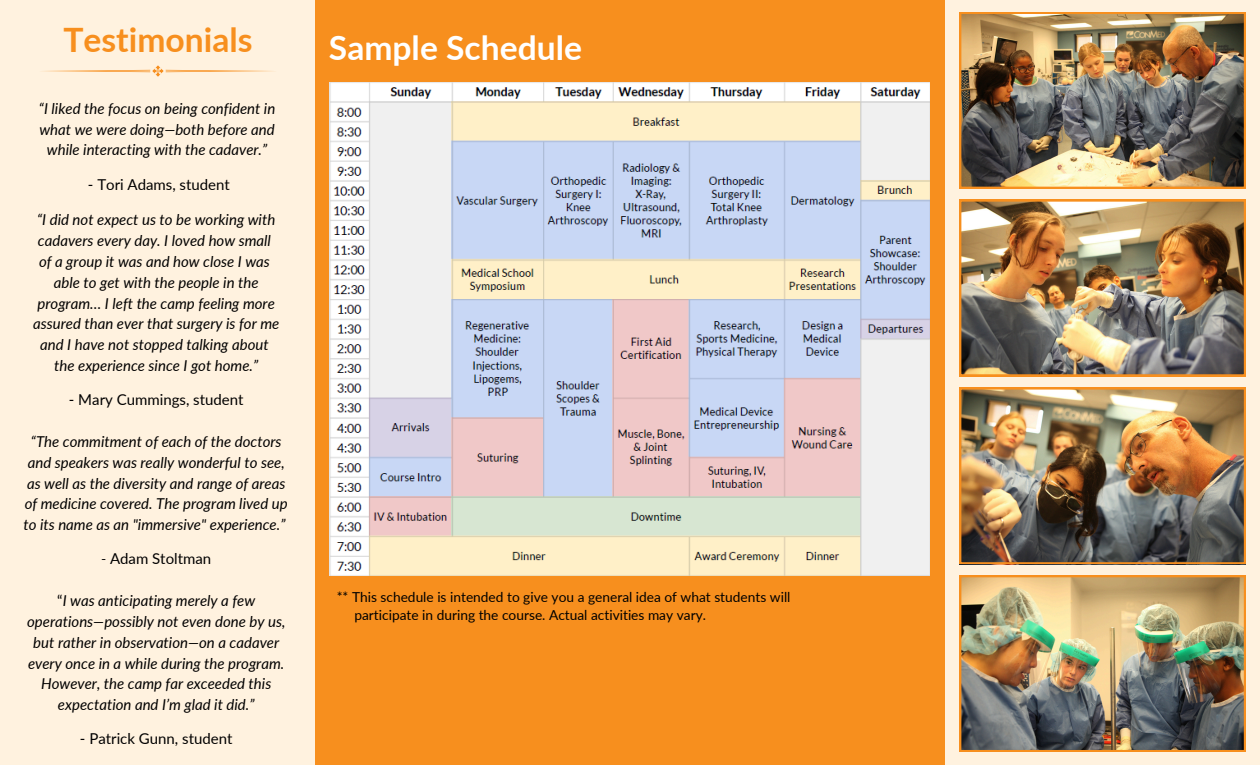
<style>
.page{position:relative;width:1260px;height:765px;background:#fff}
.page>*{position:absolute;margin:0;border:0;box-sizing:border-box;transform-origin:0 0}
.t1{font:700 33.62px "Lato";color:#fff}
.t2{font:700 33.62px "Lato";color:#f78f1e}
.t3{font:italic 15px/20.9px "Lato";color:#000;text-align:center}
.t4{font:15px "Lato";color:#000}
.t5{font:13.75px "Lato";color:#000}
.s1{font-style:italic}
.s2{font-style:normal}
</style>
<div class="page">
<div style="left:0;top:0;width:315px;height:765px;background:#fff2df"></div>
<div style="left:945px;top:0;width:315px;height:765px;background:#fff2df"></div>
<div style="left:315px;top:0;width:630px;height:765px;background:#f78f1e"></div>
<svg style="left:42px;top:66px;width:232px;height:10px"></svg>
<img style="left:960px;top:575px;width:285px;height:177px">
<img style="left:960px;top:388px;width:285px;height:176px">
<img style="left:960px;top:200px;width:285px;height:176px">
<img style="left:960px;top:12px;width:285px;height:176px">
<img style="left:330px;top:82px;width:600px;height:494px">
<p class="t2" style="left:63px;top:19px;width:191px">Testimonials</p>
<p class="t3" style="left:39px;top:98px;width:238px">“I liked the focus on being confident in</p>
<p class="t3" style="left:39px;top:118px;width:237px">what we were doing—both before and</p>
<h1 class="t3" style="left:47px;top:139px;width:222px">while interacting with the cadaver.”</h1>
<p class="t4" style="left:88px;top:175px;width:143px">- Tori Adams, student</p>
<p class="t3" style="left:37px;top:209px;width:240px;text-align:left">“I did not expect us to be working with cadavers every day. I loved how small</p>
<p class="t3" style="left:39px;top:251px;width:232px">of a group it was and how close I was</p>
<p class="t3" style="left:33px;top:272px;width:248px">able to get with the people in the program… I left the camp feeling more assured than ever that surgery is for me and I have not stopped talking about</p>
<p class="t3" style="left:54px;top:355px;width:206px">the experience since I got home.”</p>
<p class="t4" style="left:69px;top:390px;width:176px">- Mary Cummings, student</p>
<p class="t3" style="left:23px;top:431px;width:266px">“The commitment of each of the doctors and speakers was really wonderful to see, as well as the diversity and range of areas of medicine covered. The program lived up to its name as an "immersive" experience.”</p>
<p class="t4" style="left:101px;top:550px;width:112px"><span class="s1">-</span> Adam Stoltman</p>
<p class="t3" style="left:27px;top:590px;width:260px"><span class="s2">“</span>I was anticipating merely a few operations—possibly not even done by us, but rather in observation—on a cadaver every once in a while during the program.<br>However, the camp far exceeded this expectation and I’m glad it did.”</p>
<p class="t4" style="left:80px;top:730px;width:154px">- Patrick Gunn, student</p>
<p class="t1" style="left:329px;top:27px;width:255px">Sample Schedule</p>
<p class="t5" style="left:337px;top:589px;width:455px">** This schedule is intended to give you a general idea of what students will</p>
<p class="t5" style="left:354px;top:606px;width:353px">participate in during the course. Actual activities may vary.</p>
</div>
